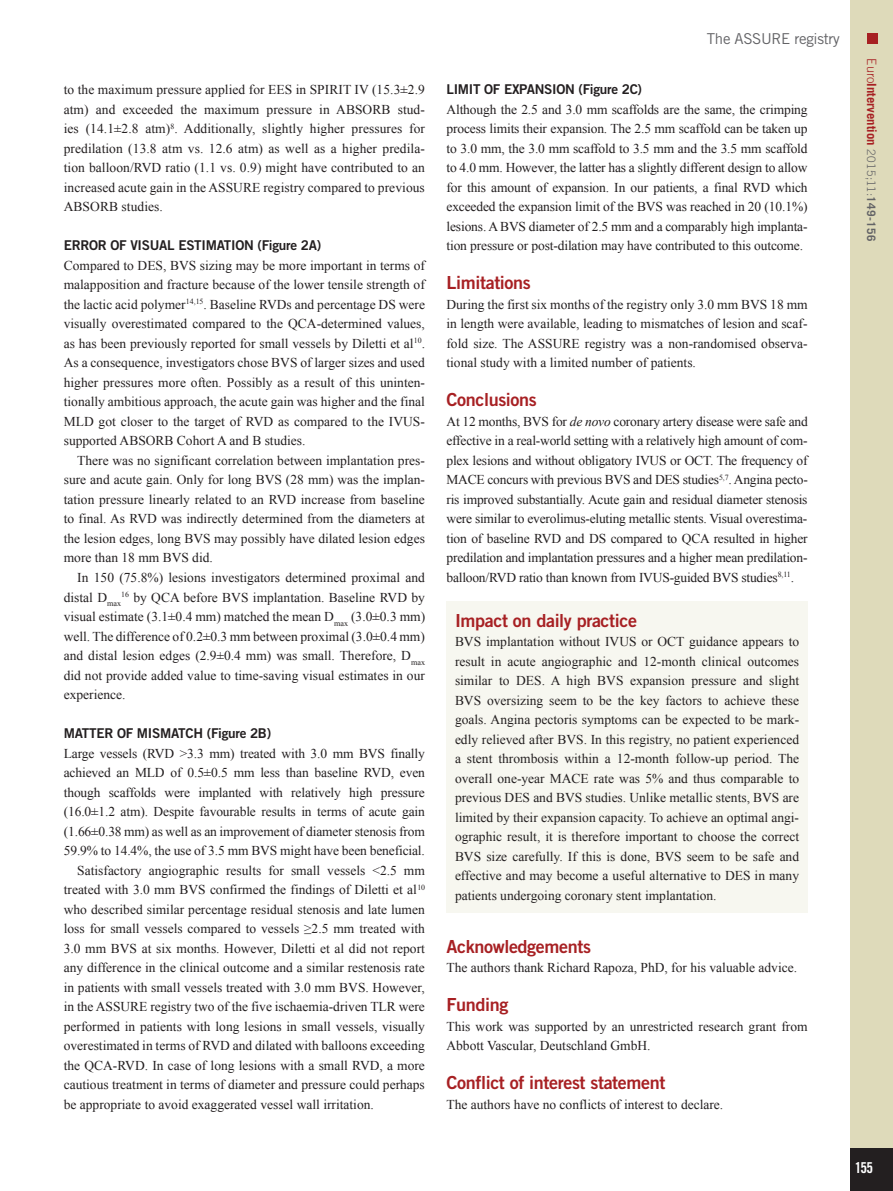
<style>
.page{position:relative;width:893px;height:1191px;background:#fff}
.page>*{position:absolute;margin:0;border:0;box-sizing:border-box;transform-origin:0 0}
.t1{font:18px "Trade Gothic LT Std Bd 2";letter-spacing:-.02em;color:#a72023}
.t2{font:15px "Trade Gothic LT Std";letter-spacing:-.02em;color:#636366}
.t3{font:15px "Trade Gothic LT Std Bd Cn 20";color:#fff}
.t4{font:13.5px/19.5px "Times New Roman";color:#231f20;text-align:justify}
.t5{font:13.5px "Trade Gothic LT Std Bd 2";letter-spacing:-.02em;color:#231f20}
.t6{font:700 12.75px "Trade Gothic LT Std";color:#a72023}
.s1{font-style:italic}
.s2{font-weight:300}
.s3{font-weight:300;font-size:11.7px;color:#636366}
.s4{font-size:11.7px;color:#636366}
</style>
<div class="page">
<div style="left:850px;top:0;width:43px;height:1191px;background:#dedaba"></div>
<div style="left:850px;top:1148px;width:43px;height:43px;background:#231f20"></div>
<div style="left:867px;top:34px;width:11px;height:10px;background:#a72023"></div>
<div style="left:446px;top:601px;width:362px;height:311px;background:#f7f7f0"></div>
<p class="t4" style="left:64px;top:81px;width:363px">to the maximum pressure applied for EES in SPIRIT IV (15.3±2.9 atm) and exceeded the maximum pressure in ABSORB stud&shy;ies (14.1±2.8 atm)<sup>8</sup>. Additionally, slightly higher pressures for predilation (13.8 atm vs. 12.6 atm) as well as a higher predila&shy;tion balloon/RVD ratio (1.1 vs. 0.9) might have contributed to an increased acute gain in the ASSURE registry compared to previous ABSORB studies.</p>
<p class="t5" style="left:64px;top:240px;width:259px">ERROR OF VISUAL ESTIMATION (Figure 2A)</p>
<p class="t4" style="left:64px;top:257px;width:363px">Compared to DES, BVS sizing may be more important in terms of malapposition and fracture because of the lower tensile strength of the lactic acid polymer<sup>14,15</sup>. Baseline RVDs and percentage DS were visually overestimated compared to the QCA-determined values, as has been previously reported for small vessels by Diletti et al<sup>10</sup>.<br>As a consequence, investigators chose BVS of larger sizes and used higher pressures more often. Possibly as a result of this uninten&shy;tionally ambitious approach, the acute gain was higher and the final MLD got closer to the target of RVD as compared to the IVUS&shy;supported ABSORB Cohort A and B studies.</p>
<p class="t4" style="left:64px;top:452px;width:363px;text-indent:14px">There was no significant correlation between implantation pres&shy;sure and acute gain. Only for long BVS (28 mm) was the implan&shy;tation pressure linearly related to an RVD increase from baseline to final. As RVD was indirectly determined from the diameters at the lesion edges, long BVS may possibly have dilated lesion edges more than 18 mm BVS did.</p>
<p class="t4" style="left:64px;top:569px;width:363px;text-indent:14px">In 150 (75.8%) lesions investigators determined proximal and distal D<sub>max</sub><sup>16</sup> by QCA before BVS implantation. Baseline RVD by visual estimate (3.1±0.4 mm) matched the mean D<sub>max</sub> (3.0±0.3 mm) well. The difference of 0.2±0.3 mm between proximal (3.0±0.4 mm) and distal lesion edges (2.9±0.4 mm) was small. Therefore, D<sub>max </sub>did not provide added value to time-saving visual estimates in our experience.</p>
<p class="t5" style="left:64px;top:728px;width:209px">MATTER OF MISMATCH (Figure 2B)</p>
<p class="t4" style="left:64px;top:744px;width:363px">Large vessels (RVD &gt;3.3 mm) treated with 3.0 mm BVS finally</p>
<p class="t4" style="left:64px;top:764px;width:363px">achieved an MLD of 0.5±0.5 mm less than baseline RVD, even</p>
<p class="t4" style="left:64px;top:783px;width:363px">though scaffolds were implanted with relatively high pressure</p>
<p class="t4" style="left:64px;top:803px;width:363px">(16.0±1.2 atm). Despite favourable results in terms of acute gain</p>
<p class="t4" style="left:64px;top:822px;width:363px">(1.66±0.38 mm) as well as an improvement of diameter stenosis from</p>
<p class="t4" style="left:64px;top:842px;width:363px">59.9% to 14.4%, the use of 3.5 mm BVS might have been beneficial.</p>
<p class="t4" style="left:77px;top:861px;width:349px">Satisfactory angiographic results for small vessels &lt;2.5 mm</p>
<p class="t4" style="left:64px;top:881px;width:363px">treated with 3.0 mm BVS confirmed the findings of Diletti et al<sup>10</sup></p>
<p class="t4" style="left:64px;top:900px;width:363px">who described similar percentage residual stenosis and late lumen</p>
<p class="t4" style="left:64px;top:920px;width:363px">loss for small vessels compared to vessels ≥2.5 mm treated with</p>
<p class="t4" style="left:64px;top:939px;width:363px">3.0 mm BVS at six months. However, Diletti et al did not report</p>
<p class="t4" style="left:64px;top:959px;width:363px">any difference in the clinical outcome and a similar restenosis rate</p>
<p class="t4" style="left:64px;top:978px;width:363px">in patients with small vessels treated with 3.0 mm BVS. However,</p>
<p class="t4" style="left:64px;top:998px;width:363px">in the ASSURE registry two of the five ischaemia-driven TLR were</p>
<p class="t4" style="left:64px;top:1017px;width:363px">performed in patients with long lesions in small vessels, visually</p>
<p class="t4" style="left:64px;top:1037px;width:363px">overestimated in terms of RVD and dilated with balloons exceeding</p>
<p class="t4" style="left:64px;top:1056px;width:363px">the QCA-RVD. In case of long lesions with a small RVD, a more</p>
<p class="t4" style="left:64px;top:1076px;width:363px">cautious treatment in terms of diameter and pressure could perhaps</p>
<p class="t4" style="left:64px;top:1095px;width:312px">be appropriate to avoid exaggerated vessel wall irritation.</p>
<p class="t2" style="left:707px;top:33px;width:134px">The ASSURE registry</p>
<p class="t5" style="left:446px;top:84px;width:197px">LIMIT OF EXPANSION (Figure 2C)</p>
<p class="t4" style="left:446px;top:101px;width:363px">Although the 2.5 and 3.0 mm scaffolds are the same, the crimping process limits their expansion. The 2.5 mm scaffold can be taken up to 3.0 mm, the 3.0 mm scaffold to 3.5 mm and the 3.5 mm scaffold to 4.0 mm. However, the latter has a slightly different design to allow for this amount of expansion. In our patients, a final RVD which exceeded the expansion limit of the BVS was reached in 20 (10.1%) lesions. A BVS diameter of 2.5 mm and a comparably high implanta&shy;tion pressure or post-dilation may have contributed to this outcome.</p>
<h1 class="t1" style="left:446px;top:276px;width:86px">Limitations</h1>
<p class="t4" style="left:446px;top:296px;width:363px">During the first six months of the registry only 3.0 mm BVS 18 mm in length were available, leading to mismatches of lesion and scaf&shy;fold size. The ASSURE registry was a non-randomised observa&shy;tional study with a limited number of patients.</p>
<h1 class="t1" style="left:446px;top:393px;width:92px">Conclusions</h1>
<p class="t4" style="left:446px;top:413px;width:363px">At 12 months, BVS for <span class="s1">de novo</span> coronary artery disease were safe and effective in a real-world setting with a relatively high amount of com&shy;plex lesions and without obligatory IVUS or OCT. The frequency of MACE concurs with previous BVS and DES studies<sup>5,7</sup>. Angina pecto&shy;ris improved substantially. Acute gain and residual diameter stenosis were similar to everolimus-eluting metallic stents. Visual overestima&shy;tion of baseline RVD and DS compared to QCA resulted in higher predilation and implantation pressures and a higher mean predilation&shy;balloon/RVD ratio than known from IVUS-guided BVS studies<sup>8,11</sup>.</p>
<h1 class="t1" style="left:455px;top:613px;width:184px">Impact on daily practice</h1>
<p class="t4" style="left:455px;top:633px;width:346px">BVS implantation without IVUS or OCT guidance appears to result in acute angiographic and 12-month clinical outcomes similar to DES. A high BVS expansion pressure and slight BVS oversizing seem to be the key factors to achieve these goals. Angina pectoris symptoms can be expected to be mark&shy;edly relieved after BVS. In this registry, no patient experienced a stent thrombosis within a 12-month follow-up period. The overall one-year MACE rate was 5% and thus comparable to previous DES and BVS studies. Unlike metallic stents, BVS are limited by their expansion capacity. To achieve an optimal angi&shy;ographic result, it is therefore important to choose the correct BVS size carefully. If this is done, BVS seem to be safe and effective and may become a useful alternative to DES in many patients undergoing coronary stent implantation.</p>
<h1 class="t1" style="left:446px;top:939px;width:146px">Acknowledgements</h1>
<p class="t4" style="left:446px;top:959px;width:352px">The authors thank Richard Rapoza, PhD, for his valuable advice.</p>
<h1 class="t1" style="left:446px;top:998px;width:63px">Funding</h1>
<p class="t4" style="left:446px;top:1017px;width:363px">This work was supported by an unrestricted research grant from<br>Abbott Vascular, Deutschland GmbH.</p>
<h1 class="t1" style="left:446px;top:1076px;width:220px">Conflict of interest statement</h1>
<p class="t4" style="left:446px;top:1095px;width:278px">The authors have no conflicts of interest to declare.</p>
<p class="t6" style="left:877px;top:58px;width:184px;rotate:90deg"><span class="s2">Euro</span>Intervention <span class="s3">2015;11:</span><span class="s4">149-156</span></p>
<p class="t3" style="left:855px;top:1162px;width:20px">155</p>
</div>
